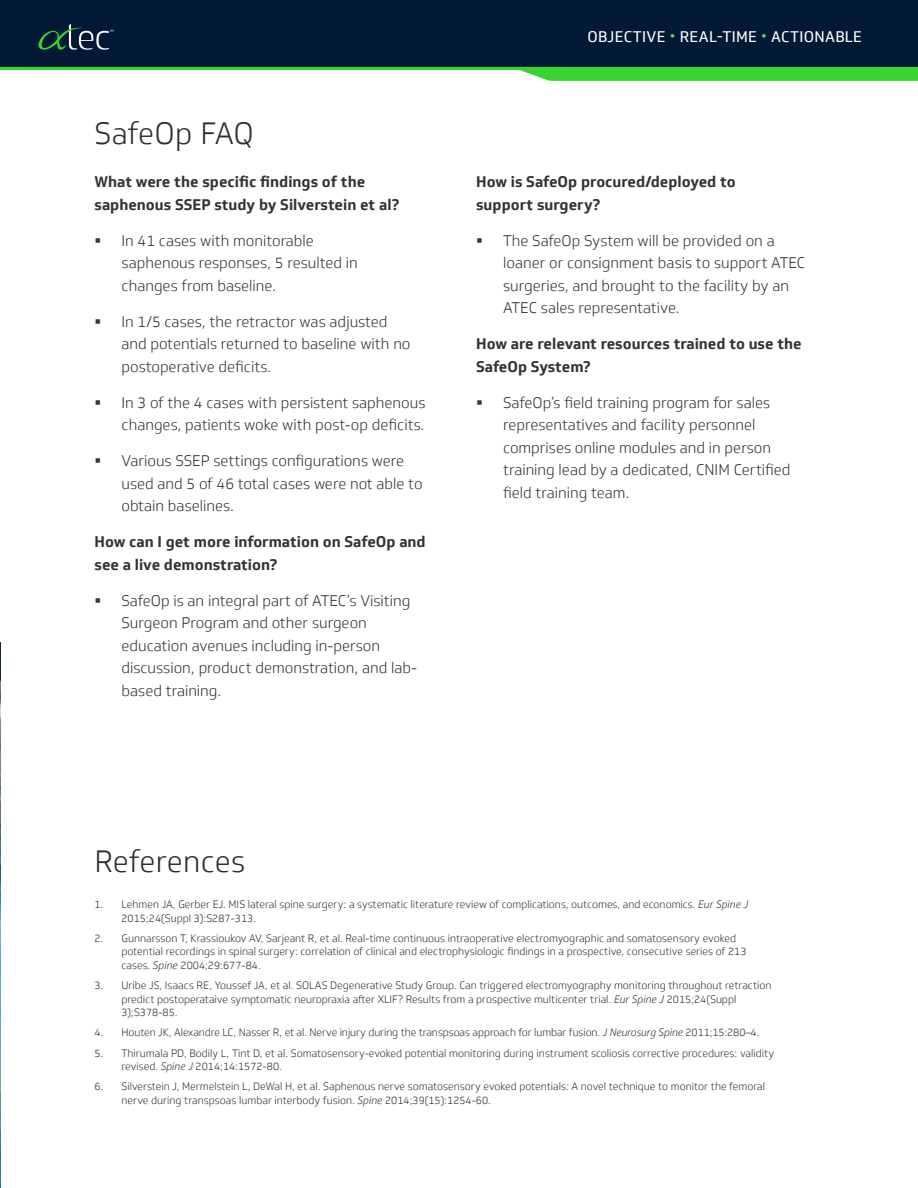
<style>
.page{position:relative;width:918px;height:1188px;background:#fff}
.page>*{position:absolute;margin:0;border:0;box-sizing:border-box;transform-origin:0 0}
.t1{font:300 30px "Soleto";color:#2c2d2e}
.t2{font:300 15px/22.5px "Soleto";color:#333}
.t3{font:700 15px/22.5px "Soleto";color:#333}
.t4{font:15px "Soleto";letter-spacing:.02em;color:#fff}
.t5{font:300 10.5px/13.5px "Soleto";color:#333}
.s1{color:#2d364e}
.s2{color:#60dd59}
.s3{font-style:italic}
</style>
<div class="page">
<div style="left:0;top:0;width:918px;height:68px;background:#011935"></div>
<svg style="left:38px;top:24px;width:75px;height:26px"></svg>
<img style="left:0;top:642px;width:1px;height:546px">
<svg style="left:520px;top:70px;width:398px;height:11px;background:#41d639"></svg>
<hr style="left:0;top:67px;width:918px;height:3px;background:#38d430">
<h1 class="t1" style="left:94px;top:116px;width:161px">SafeOp FAQ</h1>
<h2 class="t3" style="left:94px;top:171px;width:307px">What were the specific findings of the saphenous SSEP study by Silverstein et al?</h2>
<h2 class="t2" style="left:122px;top:230px;width:238px;text-indent:-27px"><span class="s1">▪</span> In 41 cases with monitorable saphenous responses, 5 resulted in changes from baseline.</h2>
<h2 class="t2" style="left:122px;top:311px;width:291px;text-indent:-27px"><span class="s1">▪</span> In 1/5 cases, the retractor was adjusted and potentials returned to baseline with no postoperative deficits.</h2>
<h2 class="t2" style="left:94px;top:392px;width:333px;text-align:right"><span class="s1">▪</span> In 3 of the 4 cases with persistent saphenous changes, patients woke with post-op deficits.</h2>
<h2 class="t2" style="left:122px;top:450px;width:303px;text-indent:-27px"><span class="s1">▪</span> Various SSEP settings configurations were used and 5 of 46 total cases were not able to obtain baselines.</h2>
<h2 class="t3" style="left:94px;top:531px;width:333px">How can I get more information on SafeOp and see a live demonstration?</h2>
<h2 class="t2" style="left:122px;top:590px;width:297px;text-indent:-27px"><span class="s1">▪</span> SafeOp is an integral part of ATEC’s Visiting Surgeon Program and other surgeon education avenues including in-person discussion, product demonstration, and lab&shy;based training.</h2>
<h2 class="t4" style="left:588px;top:28px;width:276px">OBJECTIVE <span class="s2">•</span> REAL-TIME <span class="s2">•</span> ACTIONABLE</h2>
<h2 class="t3" style="left:476px;top:171px;width:261px">How is SafeOp procured/deployed to support surgery?</h2>
<h2 class="t2" style="left:503px;top:230px;width:304px;text-indent:-27px"><span class="s1">▪</span> The SafeOp System will be provided on a loaner or consignment basis to support ATEC surgeries, and brought to the facility by an ATEC sales representative.</h2>
<h2 class="t3" style="left:476px;top:333px;width:327px">How are relevant resources trained to use the<br>SafeOp System?</h2>
<h2 class="t2" style="left:503px;top:392px;width:289px;text-indent:-27px"><span class="s1">▪</span> SafeOp’s field training program for sales representatives and facility personnel comprises online modules and in person training lead by a dedicated, CNIM Certified field training team.</h2>
<h1 class="t1" style="left:94px;top:843px;width:152px">References</h1>
<p class="t5" style="left:121px;top:898px;width:628px;text-indent:-27px">1. Lehmen JA, Gerber EJ. MIS lateral spine surgery: a systematic literature review of complications, outcomes, and economics. <span class="s3">Eur Spine J<br></span>2015;24(Suppl 3):S287-313.</p>
<p class="t5" style="left:121px;top:932px;width:626px;text-indent:-27px">2. Gunnarsson T, Krassioukov AV, Sarjeant R, et al. Real-time continuous intraoperative electromyographic and somatosensory evoked potential recordings in spinal surgery: correlation of clinical and electrophysiologic findings in a prospective, consecutive series of 213 cases. <span class="s3">Spine</span> 2004;29:677-84.</p>
<p class="t5" style="left:121px;top:979px;width:652px;text-indent:-27px">3. Uribe JS, Isaacs RE, Youssef JA, et al. SOLAS Degenerative Study Group. Can triggered electromyography monitoring throughout retraction predict postoperataive symptomatic neuropraxia after XLIF? Results from a prospective multicenter trial. <span class="s3">Eur Spine J</span> 2015;24(Suppl<br>3);S378-85.</p>
<p class="t5" style="left:94px;top:1026px;width:666px">4. Houten JK, Alexandre LC, Nasser R, et al. Nerve injury during the transpsoas approach for lumbar fusion. <span class="s3">J Neurosurg Spine</span> 2011;15:280–4.</p>
<p class="t5" style="left:121px;top:1046px;width:654px;text-indent:-27px">5. Thirumala PD, Bodily L, Tint D, et al. Somatosensory-evoked potential monitoring during instrument scoliosis corrective procedures: validity revised. <span class="s3">Spine J</span> 2014;14:1572-80.</p>
<p class="t5" style="left:121px;top:1080px;width:645px;text-indent:-27px">6. Silverstein J, Mermelstein L, DeWal H, et al. Saphenous nerve somatosensory evoked potentials: A novel technique to monitor the femoral nerve during transpsoas lumbar interbody fusion. <span class="s3">Spine</span> 2014;39(15):1254-60.</p>
</div>
